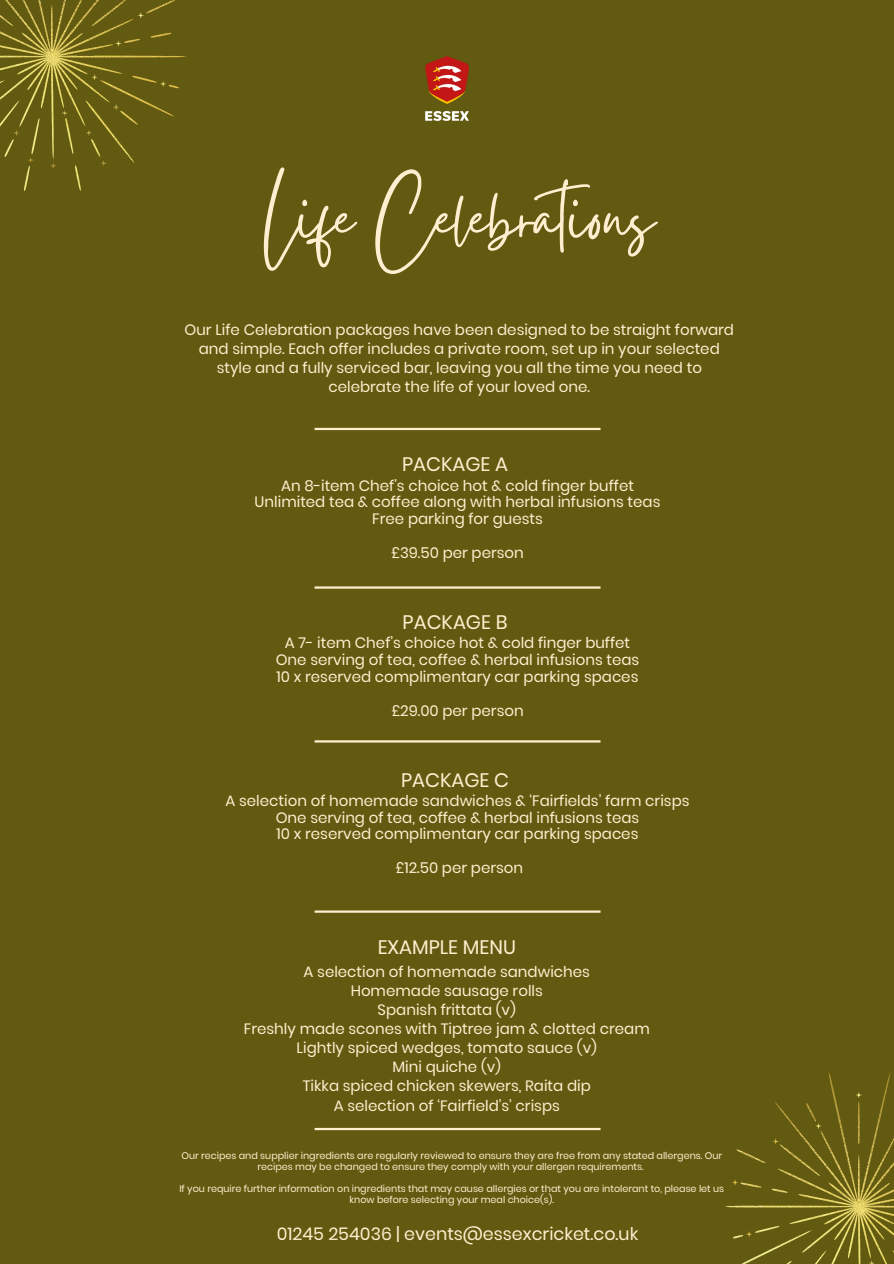
<style>
.page{position:relative;width:894px;height:1264px;background:#fff}
.page>*{position:absolute;margin:0;border:0;box-sizing:border-box;transform-origin:0 0}
.t1{font:86.7px "Gistesy";color:#ffefd0}
.t2{font:19.5px "Poppins";color:#ffefd0}
.t3{font:17.55px "Poppins";color:#ffefd0}
.t4{font:15px/19.2px "Poppins";color:#ffefd0;text-align:center}
.t5{font:9.6px/11.2px "Poppins";color:#ffefd0;text-align:center}
</style>
<div class="page">
<div style="left:0;top:0;width:893px;height:1263px;background:#625a10"></div>
<img style="left:725px;top:1073px;width:168px;height:190px">
<img style="left:0;top:0;width:186px;height:191px">
<hr style="left:314px;top:428px;width:286px;height:2px;background:#ffefd0">
<hr style="left:314px;top:1127px;width:286px;height:3px;background:#ffefd0">
<hr style="left:314px;top:740px;width:286px;height:2px;background:#ffefd0">
<hr style="left:314px;top:586px;width:286px;height:2px;background:#ffefd0">
<hr style="left:314px;top:910px;width:286px;height:2px;background:#ffefd0">
<img style="left:425px;top:56px;width:44px;height:65px">
<h1 class="t1" style="left:264px;top:157px;width:392px">Life Celebrations</h1>
<p class="t4" style="left:184px;top:320px;width:551px">Our Life Celebration packages have been designed to be straight forward and simple. Each offer includes a private room, set up in your selected style and a fully serviced bar, leaving you all the time you need to celebrate the life of your loved one.</p>
<h2 class="t2" style="left:402px;top:451px;width:108px">PACKAGE A</h2>
<p class="t4" style="left:254px;top:477px;width:407px;line-height:16.8px">An 8-item Chef's choice hot &amp; cold finger buffet<br>Unlimited tea &amp; coffee along with herbal infusions teas<br>Free parking for guests</p>
<p class="t4" style="left:391px;top:543px;width:134px">£39.50 per person</p>
<h2 class="t2" style="left:402px;top:608px;width:106px">PACKAGE B</h2>
<p class="t4" style="left:276px;top:634px;width:365px;line-height:16.8px">A 7- item Chef’s choice hot &amp; cold finger buffet<br>One serving of tea, coffee &amp; herbal infusions teas<br>10 x reserved complimentary car parking spaces</p>
<p class="t4" style="left:391px;top:700px;width:134px">£29.00 per person</p>
<h2 class="t2" style="left:401px;top:766px;width:109px">PACKAGE C</h2>
<p class="t4" style="left:225px;top:792px;width:465px;line-height:16.8px">A selection of homemade sandwiches &amp; ‘Fairfields’ farm crisps<br>One serving of tea, coffee &amp; herbal infusions teas<br>10 x reserved complimentary car parking spaces</p>
<p class="t4" style="left:395px;top:858px;width:129px">£12.50 per person</p>
<h2 class="t2" style="left:377px;top:933px;width:140px">EXAMPLE MENU</h2>
<p class="t4" style="left:244px;top:961px;width:407px">A selection of homemade sandwiches<br>Homemade sausage rolls<br>Spanish frittata (v)<br>Freshly made scones with Tiptree jam &amp; clotted cream Lightly spiced wedges, tomato sauce (v)<br>Mini quiche (v)<br>Tikka spiced chicken skewers, Raita dip<br>A selection of ‘Fairfield’s’ crisps</p>
<h3 class="t5" style="left:181px;top:1149px;width:542px">Our recipes and supplier ingredients are regularly reviewed to ensure they are free from any stated allergens. Our recipes may be changed to ensure they comply with your allergen requirements.</h3>
<p class="t5" style="left:179px;top:1183px;width:546px">If you require further information on ingredients that may cause allergies or that you are intolerant to, please let us know before selecting your meal choice(s).</p>
<h2 class="t3" style="left:277px;top:1221px;width:363px">01245 254036 | events@essexcricket.co.uk</h2>
</div>
